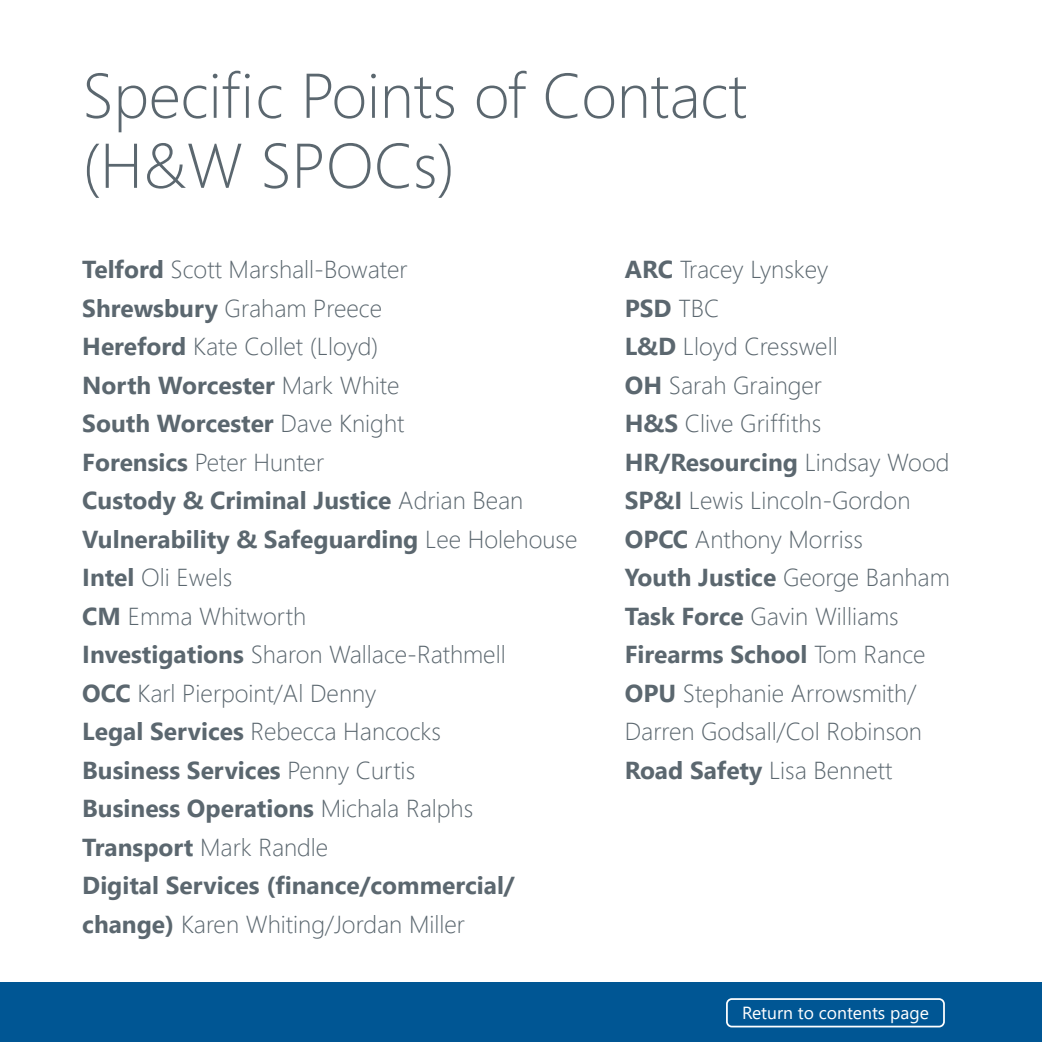
<style>
.page{position:relative;width:1042px;height:1042px;background:#fff}
.page>*{position:absolute;margin:0;border:0;box-sizing:border-box;transform-origin:0 0}
.t1{font:300 63px/70px "Segoe UI";color:#5b676f}
.t2{font:300 24.5px/38.5px "Segoe UI";color:#5b676f}
.t3{font:17.5px "Segoe UI";color:#fff}
.s1{font-weight:700}
</style>
<div class="page">
<div style="left:0;top:982px;width:1042px;height:60px;background:#005694"></div>
<div style="left:726px;top:998px;width:219px;height:29px;border:2px solid #fff;border-radius:5px"></div>
<h1 class="t1" style="left:82px;top:54px;width:666px">Specific Points of Contact (H&amp;W SPOCs)</h1>
<p class="t2" style="left:82px;top:248px;width:497px"><span class="s1">Telford</span> Scott Marshall-Bowater<br><span class="s1">Shrewsbury</span> Graham Preece<br><span class="s1">Hereford</span> Kate Collet (Lloyd)<br><span class="s1">North Worcester</span> Mark White<br><span class="s1">South Worcester</span> Dave Knight<br><span class="s1">Forensics</span> Peter Hunter<br><span class="s1">Custody &amp; Criminal Justice</span> Adrian Bean<br><span class="s1">Vulnerability &amp; Safeguarding</span> Lee Holehouse<br><span class="s1">Intel</span> Oli Ewels<br><span class="s1">CM</span> Emma Whitworth<br><span class="s1">Investigations</span> Sharon Wallace-Rathmell<br><span class="s1">OCC</span> Karl Pierpoint/Al Denny<br><span class="s1">Legal Services</span> Rebecca Hancocks<br><span class="s1">Business Services</span> Penny Curtis<br><span class="s1">Business Operations</span> Michala Ralphs<br><span class="s1">Transport</span> Mark Randle<br><span class="s1">Digital Services (finance/commercial/ change)</span> Karen Whiting/Jordan Miller</p>
<p class="t2" style="left:625px;top:248px;width:327px"><span class="s1">ARC</span> Tracey Lynskey<br><span class="s1">PSD</span> TBC<br><span class="s1">L&amp;D</span> Lloyd Cresswell<br><span class="s1">OH</span> Sarah Grainger<br><span class="s1">H&amp;S</span> Clive Griffiths<br><span class="s1">HR/Resourcing</span> Lindsay Wood<br><span class="s1">SP&amp;I</span> Lewis Lincoln-Gordon<br><span class="s1">OPCC</span> Anthony Morriss<br><span class="s1">Youth Justice</span> George Banham<br><span class="s1">Task Force</span> Gavin Williams<br><span class="s1">Firearms School</span> Tom Rance<br><span class="s1">OPU</span> Stephanie Arrowsmith/<br>Darren Godsall/Col Robinson<br><span class="s1">Road Safety</span> Lisa Bennett</p>
<p class="t3" style="left:742px;top:996px;width:188px">Return to contents page</p>
</div>
